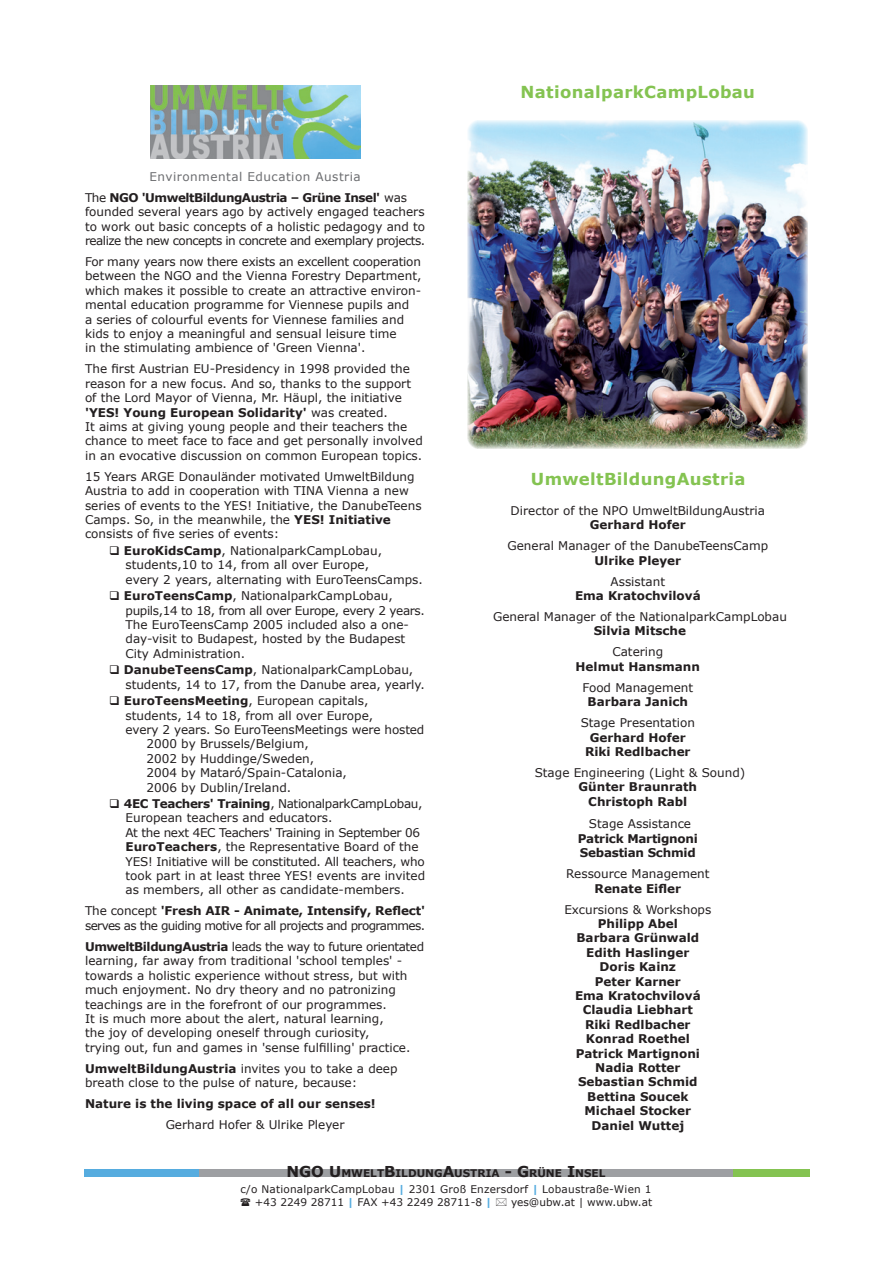
<style>
.page{position:relative;width:893px;height:1263px;background:#fff}
.page>*{position:absolute;margin:0;border:0;box-sizing:border-box;transform-origin:0 0}
.t1{font:700 16.5px "Verdana";letter-spacing:.02em;color:#84c351}
.t2{font:12px/14.4px "Verdana";color:#231f20}
.t3{font:700 12px/14.4px "Verdana";color:#231f20;text-align:center}
.t4{font:12px/14.4px "Verdana";letter-spacing:-.05em;color:#231f20}
.t5{font:700 12px/21px "Verdana";letter-spacing:-.04em;color:#231f20}
.t6{font:700 12px/14.4px "Verdana";letter-spacing:-.02em;color:#231f20}
.t7{font:10.5px/16.5px "Verdana";letter-spacing:.02em;color:#231f20;text-align:center}
.t8{font:10.5px "Verdana";color:#231f20}
.s1{font-weight:400;color:#6c6d70}
.s2{font-weight:400}
.s3{font-weight:700}
.s4{font-weight:700;font-size:15px}
.s5{font-weight:700;color:#56acdf}
</style>
<div class="page">
<div style="left:134px;top:1169px;width:610px;height:8px;background:#9d9fa2"></div>
<div style="left:84px;top:1169px;width:115px;height:8px;background:#56acdf"></div>
<div style="left:733px;top:1169px;width:77px;height:8px;background:#84c351"></div>
<img style="left:468px;top:120px;width:340px;height:328px">
<img style="left:151px;top:85px;width:210px;height:74px">
<p class="t5" style="left:85px;top:165px;width:324px;text-indent:64px"><span class="s1">Environmental Education Austria<br></span><span class="s2">The</span> NGO 'UmweltBildungAustria – Grüne Insel' <span class="s2">was</span></p>
<p class="t2" style="left:85px;top:204px;width:342px;text-align:justify">founded several years ago by actively engaged teachers to work out basic concepts of a holistic pedagogy and to realize the new concepts in concrete and exemplary projects.</p>
<p class="t2" style="left:85px;top:254px;width:338px">For many years now there exists an excellent cooperation between the NGO and the Vienna Forestry Department, which makes it possible to create an attractive environ&shy;mental education programme for Viennese pupils and<br>a series of colourful events for Viennese families and kids to enjoy a meaningful and sensual leisure time<br>in the stimulating ambience of 'Green Vienna'.</p>
<p class="t2" style="left:85px;top:361px;width:339px">The first Austrian EU-Presidency in 1998 provided the reason for a new focus. And so, thanks to the support of the Lord Mayor of Vienna, Mr. Häupl, the initiative <span class="s3">'YES! Young European Solidarity'</span> was created.<br>It aims at giving young people and their teachers the chance to meet face to face and get personally involved in an evocative discussion on common European topics.</p>
<p class="t2" style="left:85px;top:469px;width:338px">15 Years ARGE Donauländer motivated UmweltBildung Austria to add in cooperation with TINA Vienna a new series of events to the YES! Initiative, the DanubeTeens Camps. So, in the meanwhile, the <span class="s3">YES! Initiative </span>consists of five series of events:</p>
<p class="t2" style="left:126px;top:543px;width:299px;text-indent:-16px">❑ <span class="s3">EuroKidsCamp</span>, NationalparkCampLobau, students,10 to 14, from all over Europe,<br>every 2 years, alternating with EuroTeensCamps.</p>
<p class="t2" style="left:126px;top:588px;width:301px;text-indent:-16px">❑ <span class="s3">EuroTeensCamp</span>, NationalparkCampLobau, pupils,14 to 18, from all over Europe, every 2 years.<br>The EuroTeensCamp 2005 included also a one&shy;day-visit to Budapest, hosted by the Budapest City Administration.</p>
<p class="t2" style="left:126px;top:662px;width:301px;text-indent:-17px">❑ <span class="s3">DanubeTeensCamp</span>, NationalparkCampLobau, students, 14 to 17, from the Danube area, yearly.</p>
<p class="t2" style="left:109px;top:693px;width:261px">❑ <span class="s3">EuroTeensMeeting</span>, European capitals,</p>
<p class="t2" style="left:126px;top:708px;width:249px">students, 14 to 18, from all over Europe,</p>
<p class="t2" style="left:126px;top:722px;width:300px">every 2 years. So EuroTeensMeetings were hosted</p>
<p class="t2" style="left:147px;top:736px;width:164px">2000 by Brussels/Belgium,</p>
<p class="t2" style="left:147px;top:751px;width:169px">2002 by Huddinge/Sweden,</p>
<p class="t2" style="left:147px;top:765px;width:202px">2004 by Mataró/Spain-Catalonia,</p>
<p class="t2" style="left:147px;top:780px;width:146px">2006 by Dublin/Ireland.</p>
<p class="t2" style="left:126px;top:796px;width:301px;text-indent:-16px">❑ <span class="s3">4EC Teachers' Training</span>, NationalparkCampLobau, European teachers and educators.<br>At the next 4EC Teachers' Training in September 06<br><span class="s3">EuroTeachers</span>, the Representative Board of the YES! Initiative will be constituted. All teachers, who took part in at least three YES! events are invited as members, all other as candidate-members.</p>
<p class="t4" style="left:85px;top:903px;width:342px">The concept <span class="s3">'Fresh AIR - Animate, Intensify, Reflect' </span>serves as the guiding motive for all projects and programmes.</p>
<p class="t2" style="left:85px;top:939px;width:341px"><span class="s3">UmweltBildungAustria</span> leads the way to future orientated learning, far away from traditional 'school temples' - towards a holistic experience without stress, but with much enjoyment. No dry theory and no patronizing teachings are in the forefront of our programmes.<br>It is much more about the alert, natural learning,<br>the joy of developing oneself through curiosity,<br>trying out, fun and games in 'sense fulfilling' practice.</p>
<p class="t2" style="left:85px;top:1061px;width:314px"><span class="s3">UmweltBildungAustria</span> invites you to take a deep breath close to the pulse of nature, because:</p>
<p class="t3" style="left:85px;top:1096px;width:292px">Nature is the living space of all our senses!</p>
<p class="t2" style="left:166px;top:1117px;width:180px">Gerhard Hofer &amp; Ulrike Pleyer</p>
<h1 class="t1" style="left:521px;top:81px;width:236px">NationalparkCampLobau</h1>
<h1 class="t1" style="left:531px;top:468px;width:216px">UmweltBildungAustria</h1>
<p class="t2" style="left:511px;top:503px;width:256px">Director of the NPO UmweltBildungAustria</p>
<p class="t3" style="left:590px;top:517px;width:97px">Gerhard Hofer</p>
<p class="t2" style="left:507px;top:538px;width:262px">General Manager of the DanubeTeensCamp</p>
<p class="t3" style="left:594px;top:553px;width:88px">Ulrike Pleyer</p>
<p class="t2" style="left:611px;top:574px;width:56px">Assistant</p>
<p class="t3" style="left:575px;top:588px;width:127px">Ema Kratochvilová</p>
<p class="t2" style="left:493px;top:609px;width:295px">General Manager of the NationalparkCampLobau</p>
<p class="t3" style="left:594px;top:623px;width:94px">Silvia Mitsche</p>
<p class="t2" style="left:612px;top:644px;width:52px">Catering</p>
<p class="t3" style="left:576px;top:659px;width:126px">Helmut Hansmann</p>
<p class="t2" style="left:582px;top:680px;width:112px">Food Management</p>
<p class="t3" style="left:588px;top:694px;width:102px">Barbara Janich</p>
<p class="t2" style="left:581px;top:715px;width:116px">Stage Presentation</p>
<p class="t3" style="left:585px;top:730px;width:107px">Gerhard Hofer<br>Riki Redlbacher</p>
<p class="t2" style="left:535px;top:765px;width:212px">Stage Engineering (Light &amp; Sound)</p>
<p class="t3" style="left:579px;top:779px;width:120px">Günter Braunrath<br>Christoph Rabl</p>
<p class="t2" style="left:589px;top:816px;width:104px">Stage Assistance</p>
<p class="t6" style="left:578px;top:831px;width:122px">Patrick Martignoni<br>Sebastian Schmid</p>
<p class="t2" style="left:566px;top:866px;width:145px">Ressource Management</p>
<p class="t3" style="left:595px;top:880px;width:88px">Renate Eifler</p>
<p class="t2" style="left:564px;top:901px;width:149px">Excursions &amp; Workshops</p>
<p class="t3" style="left:575px;top:916px;width:127px">Philipp Abel<br>Barbara Grünwald<br>Edith Haslinger<br>Doris Kainz<br>Peter Karner<br>Ema Kratochvilová<br>Claudia Liebhart<br>Riki Redlbacher<br>Konrad Roethel<br>Patrick Martignoni<br>Nadia Rotter<br>Sebastian Schmid<br>Bettina Soucek<br>Michael Stocker<br>Daniel Wuttej</p>
<p class="t7" style="left:240px;top:1164px;width:413px"><span class="s4">NGO U</span><span class="s3">mwelt</span><span class="s4">B</span><span class="s3">ildung</span><span class="s4">A</span><span class="s3">ustria</span> <span class="s4">- G</span><span class="s3">rün e</span> <span class="s4">I</span> <span class="s3">nsel<br></span>c/o NationalparkCampLobau <span class="s5">|</span> 2301 Groß Enzersdorf <span class="s5">|</span> Lobaustraße-Wien 1</p>
<p class="t8" style="left:255px;top:1195px;width:238px">+43 2249 28711 <span class="s5">|</span> FAX +43 2249 28711-8 <span class="s5">|</span></p>
<p class="t8" style="left:511px;top:1195px;width:143px">yes@ubw.at | www.ubw.at</p>
</div>
